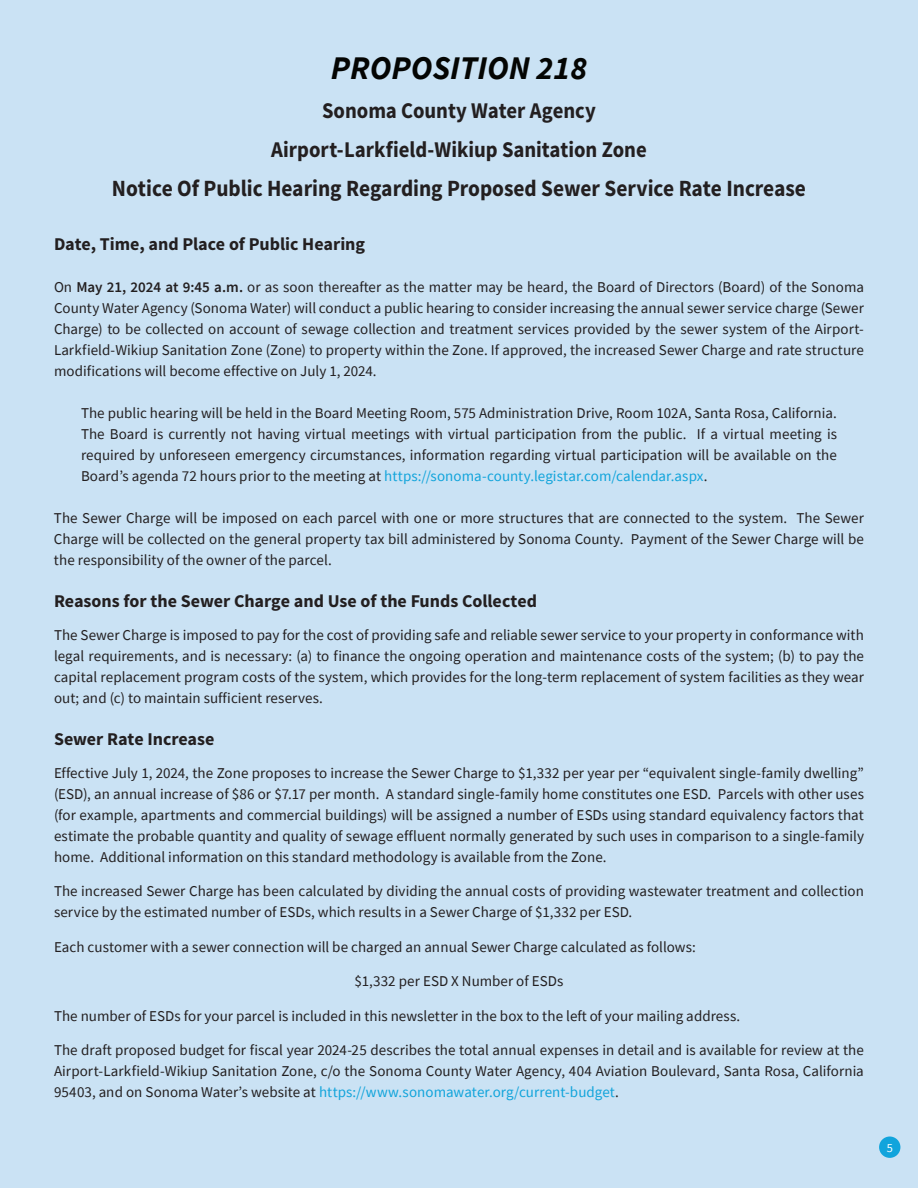
<style>
.page{position:relative;width:918px;height:1188px;background:#cae2f4}
.page>*{position:absolute;margin:0;border:0;box-sizing:border-box;transform-origin:0 0}
.t1{font:italic 700 33px "Source Sans Pro";color:#040503}
.t2{font:700 23.25px "Source Sans Pro";letter-spacing:-.005em;color:#231f20;scale:.92 1}
.t3{font:700 22.5px/39px "Source Sans Pro";color:#231f20;text-align:center;scale:.92 1}
.t4{font:20.25px/36.6px "Source Sans Pro";color:#231f20}
.t5{font:700 18px "Source Sans Pro";color:#231f20}
.t6{font:15px/21px "Source Sans Pro";letter-spacing:.005em;color:#231f20;text-align:justify}
.t7{font:12.45px "Source Sans Pro";color:#fff}
.s1{font-weight:600}
.s2{color:#11a4db}
</style>
<div class="page">
<div style="left:879px;top:1137px;width:21px;height:21px;background:#11a4dc;border-radius:50%"></div>
<h2 class="t1" style="left:331px;top:46px;width:258px">PROPOSITION 218</h2>
<h3 class="t3" style="left:271px;top:92px;width:410px">Sonoma County Water Agency<br>Airport-Larkfield-Wikiup Sanitation Zone</h3>
<h4 class="t2" style="left:112px;top:173px;width:756px">Notice Of Public Hearing Regarding Proposed Sewer Service Rate Increase</h4>
<h5 class="t5" style="left:54px;top:232px;width:313px">Date, Time, and Place of Public Hearing</h5>
<p class="t6" style="left:54px;top:276px;width:811px">On <span class="s1">May 21, 2024 at 9:45 a.m.</span> or as soon thereafter as the matter may be heard, the Board of Directors (Board) of the Sonoma County Water Agency (Sonoma Water) will conduct a public hearing to consider increasing the annual sewer service charge (Sewer Charge) to be collected on account of sewage collection and treatment services provided by the sewer system of the Airport-Larkfield-Wikiup Sanitation Zone (Zone) to property within the Zone. If approved, the increased Sewer Charge and rate structure modifications will become effective on July 1, 2024.</p>
<p class="t6" style="left:81px;top:402px;width:758px">The public hearing will be held in the Board Meeting Room, 575 Administration Drive, Room 102A, Santa Rosa, California.<br>The Board is currently not having virtual meetings with virtual participation from the public. If a virtual meeting is required by unforeseen emergency circumstances, information regarding virtual participation will be available on the Board’s agenda 72 hours prior to the meeting at <span class="s2">https://sonoma-county.legistar.com/calendar.aspx</span>.</p>
<p class="t6" style="left:54px;top:507px;width:811px">The Sewer Charge will be imposed on each parcel with one or more structures that are connected to the system. The Sewer Charge will be collected on the general property tax bill administered by Sonoma County. Payment of the Sewer Charge will be the responsibility of the owner of the parcel.</p>
<h5 class="t5" style="left:54px;top:589px;width:485px">Reasons for the Sewer Charge and Use of the Funds Collected</h5>
<p class="t6" style="left:54px;top:624px;width:812px">The Sewer Charge is imposed to pay for the cost of providing safe and reliable sewer service to your property in conformance with legal requirements, and is necessary: (a) to finance the ongoing operation and maintenance costs of the system; (b) to pay the capital replacement program costs of the system, which provides for the long-term replacement of system facilities as they wear out; and (c) to maintain sufficient reserves.</p>
<h5 class="t5" style="left:54px;top:727px;width:162px">Sewer Rate Increase</h5>
<p class="t6" style="left:54px;top:762px;width:812px">Effective July 1, 2024, the Zone proposes to increase the Sewer Charge to $1,332 per year per “equivalent single-family dwelling” (ESD), an annual increase of $86 or $7.17 per month. A standard single-family home constitutes one ESD. Parcels with other uses (for example, apartments and commercial buildings) will be assigned a number of ESDs using standard equivalency factors that estimate the probable quantity and quality of sewage effluent normally generated by such uses in comparison to a single-family home. Additional information on this standard methodology is available from the Zone.</p>
<p class="t6" style="left:54px;top:881px;width:811px">The increased Sewer Charge has been calculated by dividing the annual costs of providing wastewater treatment and collection service by the estimated number of ESDs, which results in a Sewer Charge of $1,332 per ESD.</p>
<p class="t6" style="left:54px;top:936px;width:643px">Each customer with a sewer connection will be charged an annual Sewer Charge calculated as follows:</p>
<p class="t6" style="left:355px;top:971px;width:210px">$1,332 per ESD X Number of ESDs</p>
<p class="t6" style="left:54px;top:1005px;width:688px">The number of ESDs for your parcel is included in this newsletter in the box to the left of your mailing address.</p>
<p class="t6" style="left:54px;top:1040px;width:811px">The draft proposed budget for fiscal year 2024-25 describes the total annual expenses in detail and is available for review at the Airport-Larkfield-Wikiup Sanitation Zone, c/o the Sonoma County Water Agency, 404 Aviation Boulevard, Santa Rosa, California 95403, and on Sonoma Water’s website at <span class="s2">https://www.sonomawater.org/current-budget</span>.</p>
<h3 class="t4" style="left:0;top:642px;width:619px">tewater sanitation, and education resources, to residents throughout the</h3>
<h3 class="t4" style="left:9px;top:825px;width:620px">we communicate our brand and services to the world is important. In this</h3>
<h3 class="t4" style="left:4px;top:898px;width:610px;text-indent:-7px">uld live and appear in the world. Ensuring brand consistency when municating to residents within Sonoma, Mendocino and Marin counties,</h3>
<h3 class="t4" style="left:-1px;top:1044px;width:396px">nks for helping grow the Sonoma Water brand.</h3>
<p class="t7" style="left:887px;top:1140px;width:8px">5</p>
</div>
